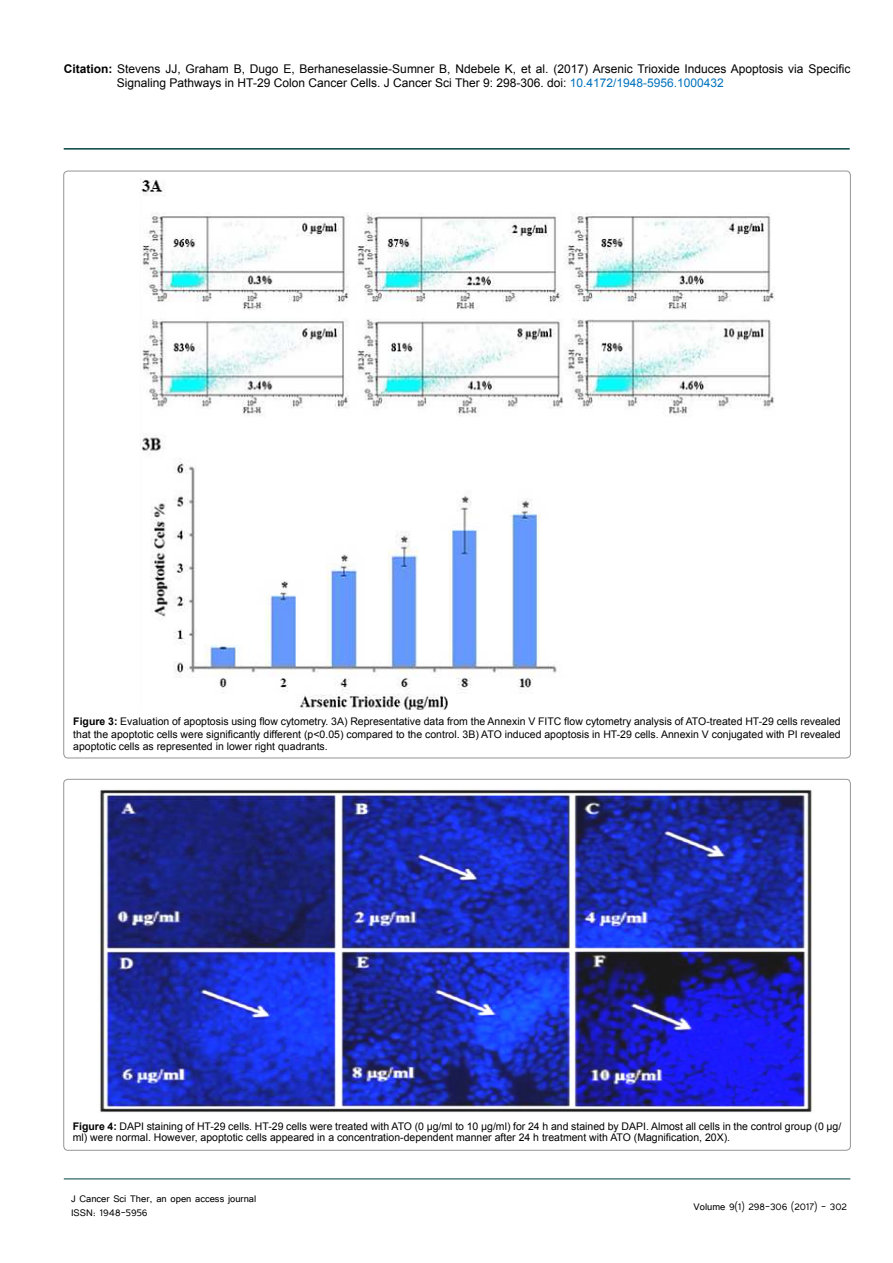
<style>
.page{position:relative;width:893px;height:1263px;background:#fff}
.page>*{position:absolute;margin:0;border:0;box-sizing:border-box;transform-origin:0 0}
.t1{font:12px/14.4px "Arial";color:#000}
.t2{font:12px/14.4px "Tunga";color:#000}
.t3{font:10.5px/12.6px "Arial";color:#000;text-align:justify}
.s1{font-weight:700}
.s2{color:#0072bc}
</style>
<div class="page">
<hr style="left:64px;top:148px;width:786px;height:2px;background:#004440">
<hr style="left:64px;top:1179px;width:786px;height:1px;background:#004440">
<img style="left:140px;top:179px;width:634px;height:530px">
<img style="left:99px;top:789px;width:713px;height:324px">
<p class="t1" style="left:117px;top:61px;width:735px;text-indent:-53px"><span class="s1">Citation:</span> Stevens JJ, Graham B, Dugo E, Berhaneselassie-Sumner B, Ndebele K, et al. (2017) Arsenic Trioxide Induces Apoptosis via Specific<br>Signaling Pathways in HT-29 Colon Cancer Cells. J Cancer Sci Ther 9: 298-306. doi: <span class="s2">10.4172/1948-5956.1000432</span></p>
<p class="t3" style="left:73px;top:715px;width:769px"><span class="s1">Figure 3:</span> Evaluation of apoptosis using flow cytometry. 3A) Representative data from the Annexin V FITC flow cytometry analysis of ATO-treated HT-29 cells revealed that the apoptotic cells were significantly different (p&lt;0.05) compared to the control. 3B) ATO induced apoptosis in HT-29 cells. Annexin V conjugated with PI revealed apoptotic cells as represented in lower right quadrants.</p>
<p class="t3" style="left:73px;top:1120px;width:770px;line-height:11.6px"><span class="s1">Figure 4:</span> DAPI staining of HT-29 cells. HT-29 cells were treated with ATO (0 μg/ml to 10 μg/ml) for 24 h and stained by DAPI. Almost all cells in the control group (0 μg/ ml) were normal. However, apoptotic cells appeared in a concentration-dependent manner after 24 h treatment with ATO (Magnification, 20X).</p>
<p class="t2" style="left:71px;top:1190px;width:187px">J Cancer Sci Ther, an open access journal<br>ISSN: 1948-5956</p>
<p class="t2" style="left:694px;top:1199px;width:155px">Volume 9(1) 298-306 (2017) - 302</p>
</div>
